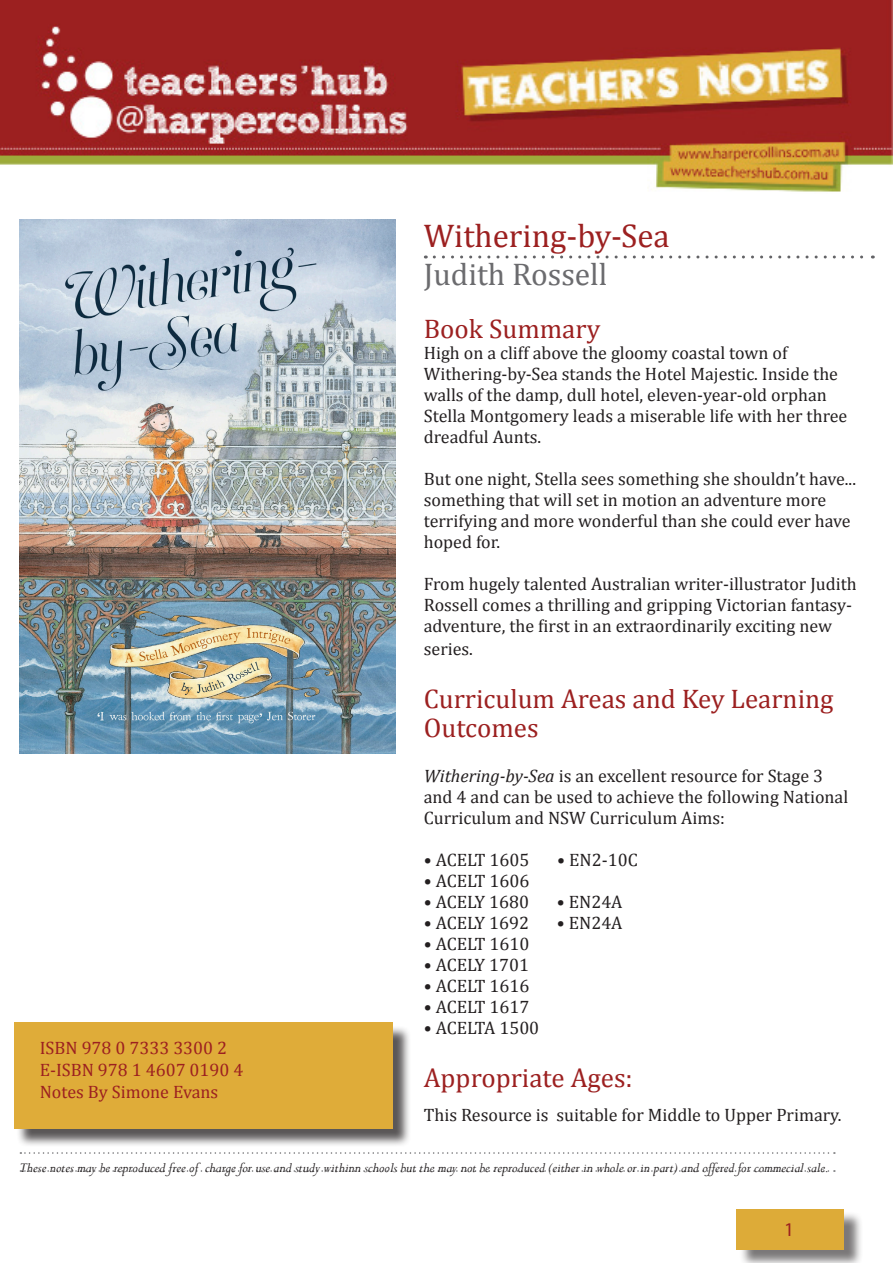
<style>
.page{position:relative;width:893px;height:1263px;background:#fff}
.page>*{position:absolute;margin:0;border:0;box-sizing:border-box;transform-origin:0 0}
.t1{font:33px "Cambria";color:#9c2020}
.t2{font:31.5px "Cambria";color:#6b6b6e}
.t3{font:27px "Cambria";color:#9c2020}
.t4{font:19.5px "Myriad Pro";color:#9c2020}
.t5{font:18px/21px "Cambria";color:#231f20}
.t6{font:18px "Cambria";color:#9c2020}
.t7{font:italic 15px "Perpetua";color:#231f20}
.s1{font-style:italic}
</style>
<div class="page">
<svg style="left:434px;top:255px;width:439px;height:3px"></svg>
<div style="left:739px;top:1211px;width:124px;height:52px;background:#231f20;opacity:.6"></div>
<div style="left:737px;top:1209px;width:107px;height:41px;background:#ddab38"></div>
<svg style="left:20px;top:1152px;width:815px;height:2px"></svg>
<svg style="left:20px;top:1170px;width:815px;height:2px"></svg>
<div style="left:17px;top:1025px;width:394px;height:122px;background:#231f20;opacity:.75"></div>
<div style="left:14px;top:1023px;width:379px;height:106px;background:#dfac39"></div>
<img style="left:20px;top:219px;width:375px;height:534px">
<img style="left:0;top:0;width:893px;height:192px">
<p class="t1" style="left:424px;top:216px;width:247px">Withering-by-Sea</p>
<p class="t2" style="left:424px;top:255px;width:185px">Judith Rossell</p>
<p class="t3" style="left:424px;top:312px;width:178px">Book Summary</p>
<p class="t5" style="left:424px;top:342px;width:425px">High on a cliff above the gloomy coastal town of Withering-by-Sea stands the Hotel Majestic. Inside the walls of the damp, dull hotel, eleven-year-old orphan Stella Montgomery leads a miserable life with her three dreadful Aunts.</p>
<p class="t5" style="left:424px;top:468px;width:434px">But one night, Stella sees something she shouldn’t have... something that will set in motion an adventure more terrifying and more wonderful than she could ever have hoped for.</p>
<p class="t5" style="left:424px;top:573px;width:435px">From hugely talented Australian writer-illustrator Judith<br>Rossell comes a thrilling and gripping Victorian fantasy&shy;adventure, the first in an extraordinarily exciting new</p>
<p class="t5" style="left:424px;top:638px;width:51px">series.</p>
<p class="t3" style="left:424px;top:683px;width:411px">Curriculum Areas and Key Learning</p>
<p class="t3" style="left:424px;top:712px;width:116px">Outcomes</p>
<p class="t5" style="left:424px;top:765px;width:426px"><span class="s1">Withering-by-Sea</span> is an excellent resource for Stage 3 and 4 and can be used to achieve the following National<br>Curriculum and NSW Curriculum Aims:</p>
<p class="t5" style="left:424px;top:849px;width:107px">• ACELT 1605</p>
<p class="t5" style="left:557px;top:849px;width:82px">• EN2-10C</p>
<p class="t5" style="left:424px;top:870px;width:107px">• ACELT 1606</p>
<p class="t5" style="left:424px;top:891px;width:107px">• ACELY 1680</p>
<p class="t5" style="left:557px;top:891px;width:67px">• EN24A</p>
<p class="t5" style="left:424px;top:912px;width:107px">• ACELY 1692</p>
<p class="t5" style="left:557px;top:912px;width:67px">• EN24A</p>
<p class="t5" style="left:424px;top:933px;width:107px">• ACELT 1610</p>
<p class="t5" style="left:424px;top:954px;width:107px">• ACELY 1701</p>
<p class="t5" style="left:424px;top:975px;width:107px">• ACELT 1616</p>
<p class="t5" style="left:424px;top:996px;width:107px">• ACELT 1617</p>
<p class="t5" style="left:424px;top:1017px;width:117px">• ACELTA 1500</p>
<p class="t3" style="left:424px;top:1062px;width:210px">Appropriate Ages:</p>
<p class="t5" style="left:424px;top:1104px;width:419px">This Resource is suitable for Middle to Upper Primary.</p>
<p class="t7" style="left:20px;top:1158px;width:811px">These notes may be reproduced free of charge for use and study withinn schools but the may not be reproduced (either in whole or in part) and offered for commecial sale.</p>
<p class="t6" style="left:40px;top:1038px;width:189px">ISBN 978 0 7333 3300 2</p>
<p class="t6" style="left:40px;top:1059px;width:205px">E-ISBN 978 1 4607 0190 4</p>
<p class="t6" style="left:40px;top:1081px;width:180px">Notes By Simone Evans</p>
<p class="t4" style="left:784px;top:1217px;width:12px">1</p>
</div>
